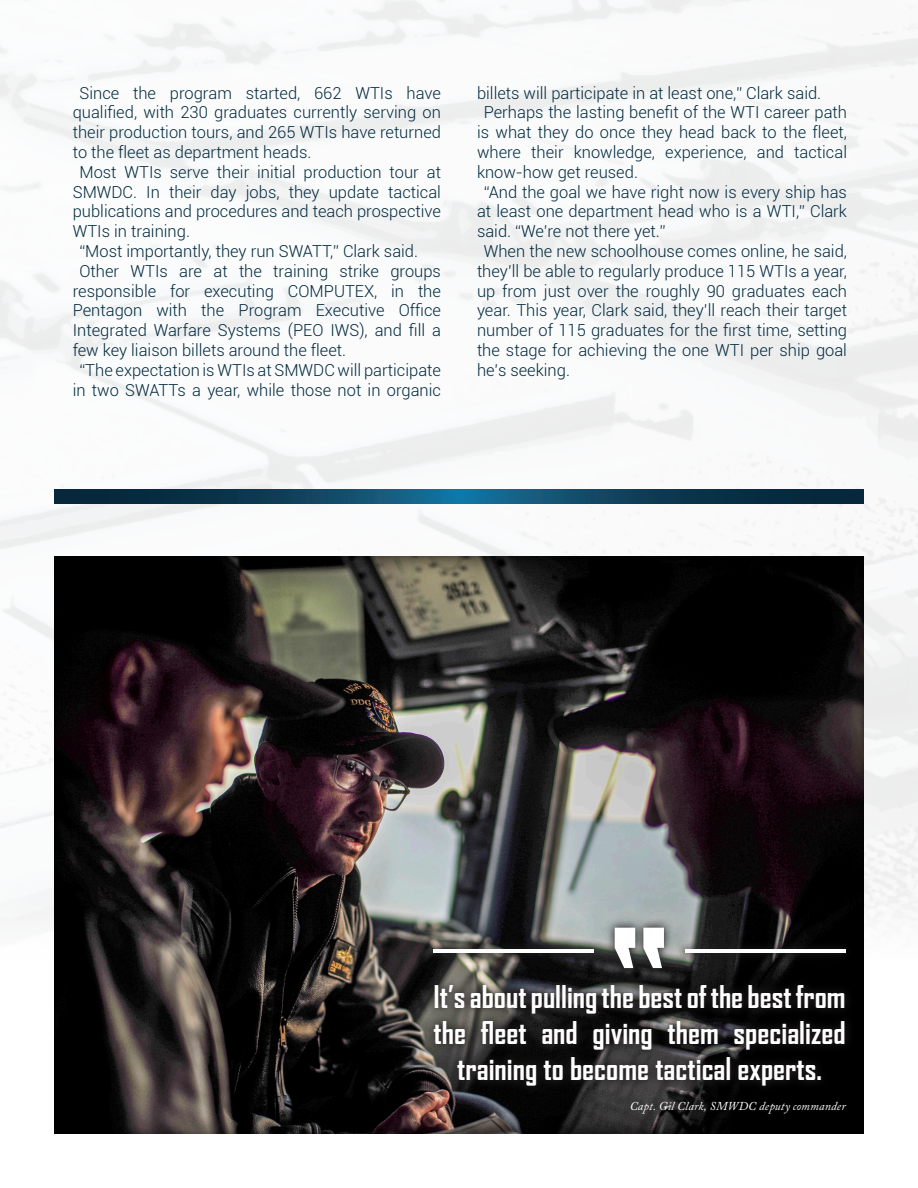
<style>
.page{position:relative;width:918px;height:1188px;background:#fff}
.page>*{position:absolute;margin:0;border:0;box-sizing:border-box;transform-origin:0 0}
.t1{font:700 30px/36px "Agency FB";color:#fff;text-align:center}
.t2{font:300 16.5px/19.8px "Roboto";color:#00293d;text-align:justify}
.t3{font:italic 12px "Adobe Caslon Pro";letter-spacing:.015em;color:#fff}
</style>
<div class="page">
<img style="left:54px;top:554px;width:812px;height:580px">
<svg style="left:54px;top:489px;width:810px;height:15px;background:#0d405c"></svg>
<svg style="left:424px;top:978px;width:431px;height:117px;background:#222020"></svg>
<svg style="left:424px;top:918px;width:432px;height:60px;background:#3a3b39"></svg>
<svg style="left:615px;top:928px;width:20px;height:40px"></svg>
<svg style="left:643px;top:928px;width:21px;height:40px"></svg>
<hr style="left:685px;top:949px;width:161px;height:4px;background:#fff">
<hr style="left:434px;top:949px;width:160px;height:4px;background:#fff">
<p class="t2" style="left:73px;top:82px;width:370px;text-indent:7px">Since the program started, 662 WTIs have qualified, with 230 graduates currently serving on their production tours, and 265 WTIs have returned to the fleet as department heads.</p>
<p class="t2" style="left:73px;top:161px;width:370px;text-indent:7px">Most WTIs serve their initial production tour at SMWDC. In their day jobs, they update tactical publications and procedures and teach prospective WTIs in training.</p>
<p class="t2" style="left:79px;top:241px;width:340px">“Most importantly, they run SWATT,” Clark said.</p>
<p class="t2" style="left:73px;top:260px;width:370px;text-indent:7px">Other WTIs are at the training strike groups responsible for executing COMPUTEX, in the Pentagon with the Program Executive Office Integrated Warfare Systems (PEO IWS), and fill a few key liaison billets around the fleet.</p>
<p class="t2" style="left:73px;top:359px;width:370px;text-align:center">“The expectation is WTIs at SMWDC will participate in two SWATTs a year, while those not in organic</p>
<p class="t2" style="left:477px;top:82px;width:346px">billets will participate in at least one,” Clark said.</p>
<p class="t2" style="left:477px;top:102px;width:372px;text-indent:7px">Perhaps the lasting benefit of the WTI career path is what they do once they head back to the fleet, where their knowledge, experience, and tactical know-how get reused.</p>
<p class="t2" style="left:477px;top:181px;width:372px;text-indent:7px">“And the goal we have right now is every ship has at least one department head who is a WTI,” Clark said. “We’re not there yet.”</p>
<p class="t2" style="left:477px;top:241px;width:372px;text-indent:7px">When the new schoolhouse comes online, he said, they’ll be able to regularly produce 115 WTIs a year, up from just over the roughly 90 graduates each year. This year, Clark said, they’ll reach their target number of 115 graduates for the first time, setting the stage for achieving the one WTI per ship goal he’s seeking.</p>
<p class="t1" style="left:434px;top:978px;width:414px">It’s about pulling the best of the best from the fleet and giving them specialized training to become tactical experts.</p>
<p class="t3" style="left:630px;top:1099px;width:218px">Capt. Gil Clark, SMWDC deputy commander</p>
</div>
